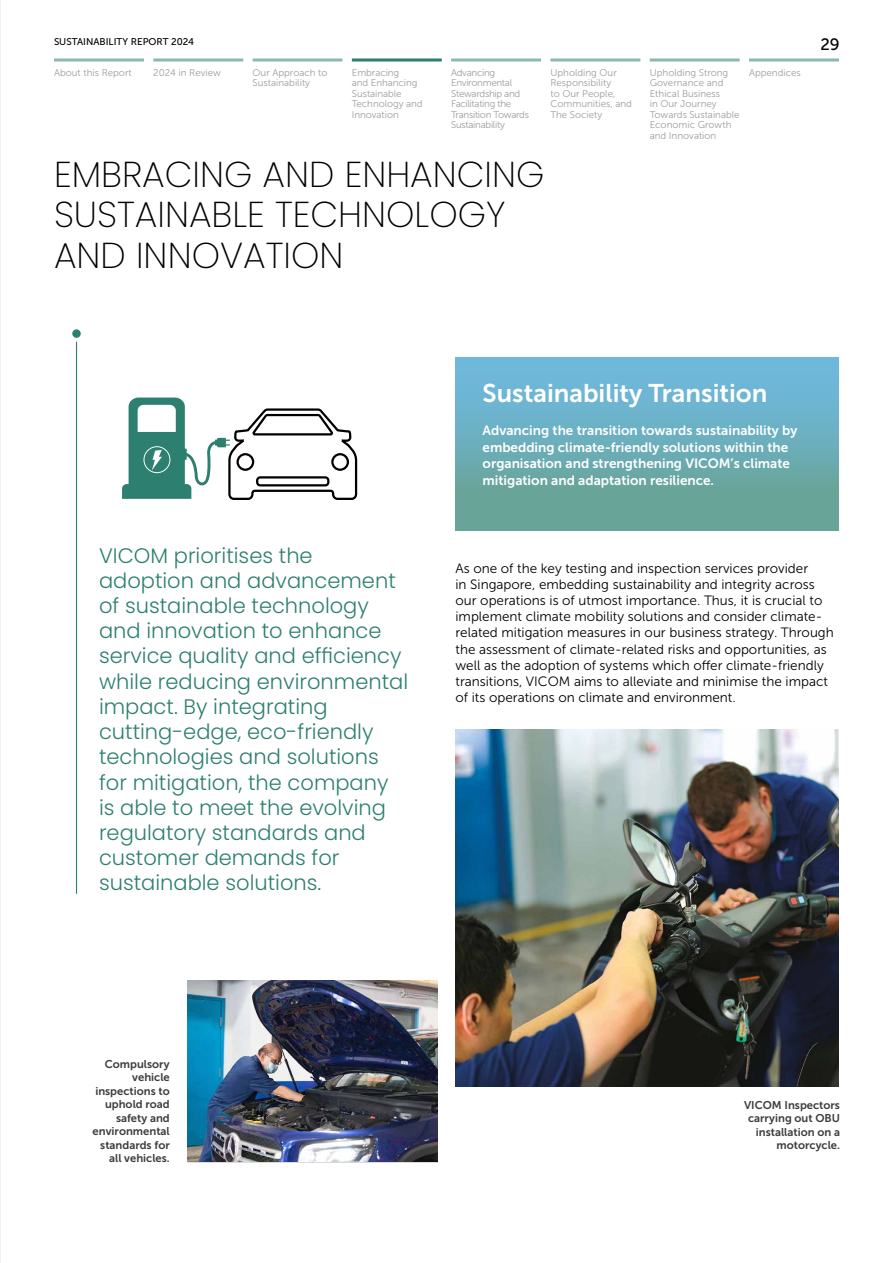
<style>
.page{position:relative;width:893px;height:1263px;background:#fff}
.page>*{position:absolute;margin:0;border:0;box-sizing:border-box;transform-origin:0 0}
.t1{font:200 36px/40.5px "Poppins";color:#000}
.t2{font:25.5px "Museo Sans 700";color:#fff}
.t3{font:300 21px/25.2px "Poppins";color:#2d7f70}
.t4{font:16.5px "Museo Sans 500";color:#000}
.t5{font:13.5px/16.2px "Museo Sans 300";color:#000}
.t6{font:13.5px/16.5px "Museo Sans 700";color:#fff}
.t7{font:11.25px/13.5px "Museo Sans 700";color:#3c3c3b;text-align:right}
.t8{font:9.75px/10.5px "Museo Sans 300";color:#9d9d9c}
.t9{font:9.75px/10.5px "Museo Sans 300";letter-spacing:-.03em;color:#9d9d9c}
.t10{font:9.75px "Museo Sans 500";color:#000}
</style>
<div class="page">
<hr style="left:76px;top:342px;width:1px;height:552px;background:#2d7f70">
<div style="left:72px;top:329px;width:9px;height:9px;background:#2d7f70;border-radius:50%"></div>
<svg style="left:0;top:1px;width:1px;height:1262px"></svg>
<svg style="left:122px;top:398px;width:236px;height:102px"></svg>
<img style="left:455px;top:729px;width:384px;height:357px">
<img style="left:188px;top:980px;width:249px;height:182px">
<div style="left:455px;top:357px;width:384px;height:174px;background:linear-gradient(to bottom,#6fbae4,#68a18f)"></div>
<img style="left:0;top:855px;width:1px;height:224px">
<img style="left:0;top:506px;width:1px;height:472px">
<hr style="left:253px;top:59px;width:89px;height:3px;background:#8bb9b0">
<hr style="left:153px;top:59px;width:90px;height:3px;background:#8bb9b0">
<hr style="left:352px;top:59px;width:90px;height:3px;background:#2d7f70">
<hr style="left:451px;top:59px;width:90px;height:3px;background:#8bb9b0">
<hr style="left:550px;top:59px;width:90px;height:3px;background:#8bb9b0">
<hr style="left:650px;top:59px;width:90px;height:3px;background:#8bb9b0">
<hr style="left:749px;top:59px;width:90px;height:3px;background:#8bb9b0">
<hr style="left:54px;top:59px;width:90px;height:3px;background:#8bb9b0">
<p class="t10" style="left:54px;top:37px;width:142px">SUSTAINABILITY REPORT 2024</p>
<p class="t4" style="left:820px;top:36px;width:21px">29</p>
<p class="t8" style="left:153px;top:67px;width:69px">2024 in Review</p>
<p class="t8" style="left:650px;top:67px;width:91px">Upholding Strong<br>Governance and<br>Ethical Business<br>in Our Journey<br>Towards Sustainable<br>Economic Growth and Innovation</p>
<p class="t8" style="left:253px;top:67px;width:76px">Our Approach to<br>Sustainability</p>
<p class="t8" style="left:352px;top:67px;width:72px">Embracing<br>and Enhancing<br>Sustainable<br>Technology and<br>Innovation</p>
<p class="t9" style="left:451px;top:67px;width:79px">Advancing<br>Environmental<br>Stewardship and<br>Facilitating the<br>Transition Towards<br>Sustainability</p>
<p class="t8" style="left:550px;top:67px;width:83px">Upholding Our<br>Responsibility<br>to Our People,<br>Communities, and<br>The Society</p>
<p class="t8" style="left:54px;top:67px;width:79px">About this Report</p>
<p class="t8" style="left:749px;top:67px;width:53px">Appendices</p>
<h1 class="t1" style="left:54px;top:154px;width:492px">EMBRACING AND ENHANCING<br>SUSTAINABLE TECHNOLOGY<br>AND INNOVATION</h1>
<p class="t3" style="left:99px;top:543px;width:311px">VICOM prioritises the adoption and advancement of sustainable technology and innovation to enhance service quality and efficiency while reducing environmental impact. By integrating cutting-edge, eco-friendly technologies and solutions for mitigation, the company is able to meet the evolving regulatory standards and customer demands for sustainable solutions.</p>
<h2 class="t2" style="left:483px;top:379px;width:286px">Sustainability Transition</h2>
<p class="t6" style="left:483px;top:422px;width:316px">Advancing the transition towards sustainability by embedding climate-friendly solutions within the organisation and strengthening VICOM’s climate mitigation and adaptation resilience.</p>
<p class="t5" style="left:455px;top:560px;width:380px">As one of the key testing and inspection services provider<br>in Singapore, embedding sustainability and integrity across our operations is of utmost importance. Thus, it is crucial to implement climate mobility solutions and consider climate&shy;related mitigation measures in our business strategy. Through the assessment of climate-related risks and opportunities, as well as the adoption of systems which offer climate-friendly transitions, VICOM aims to alleviate and minimise the impact of its operations on climate and environment.</p>
<p class="t7" style="left:93px;top:1057px;width:79px">Compulsory vehicle inspections to uphold road safety and environmental standards for all vehicles.</p>
<p class="t7" style="left:744px;top:1098px;width:97px">VICOM Inspectors carrying out OBU installation on a motorcycle.</p>
</div>
